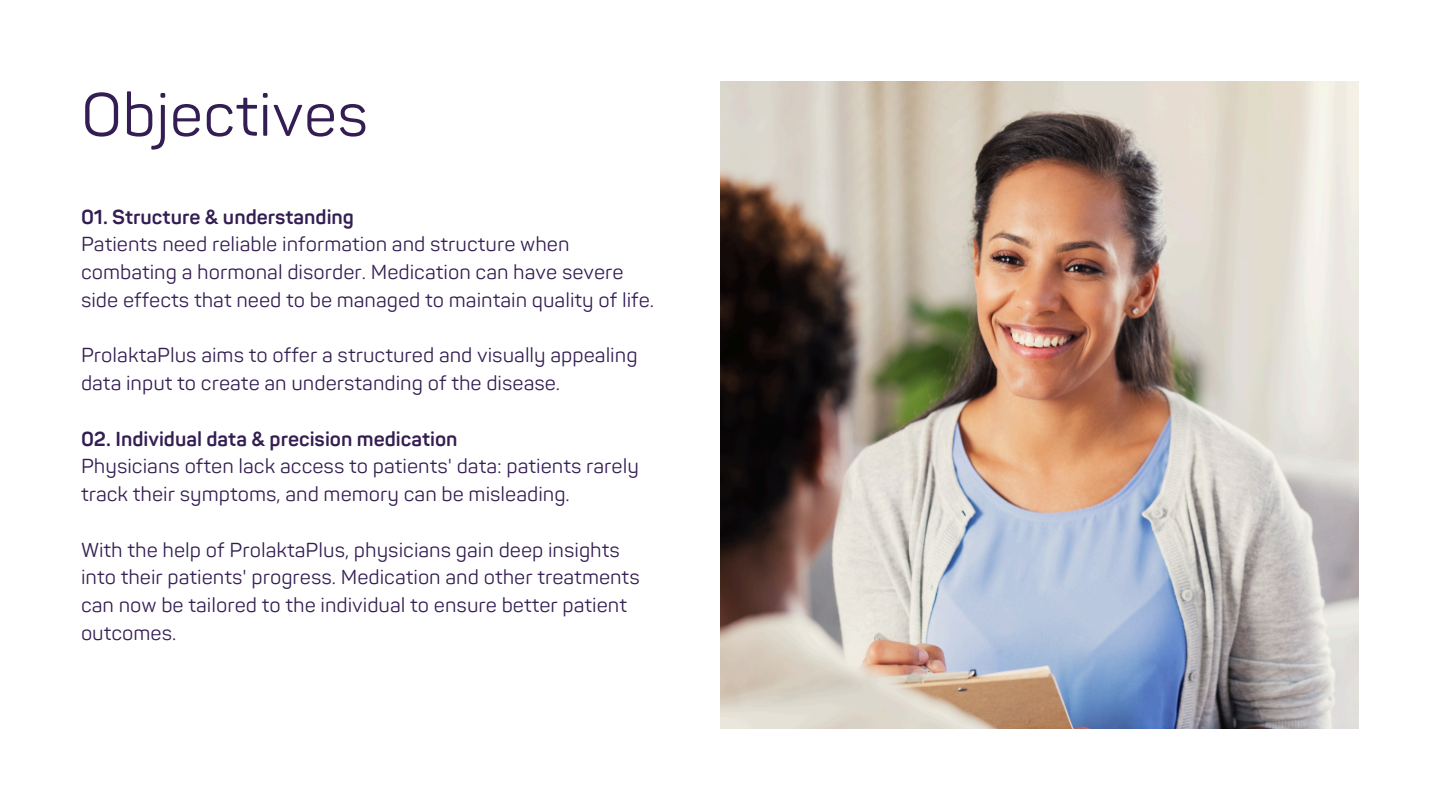
<style>
.page{position:relative;width:1440px;height:810px;background:#fff}
.page>*{position:absolute;margin:0;border:0;box-sizing:border-box;transform-origin:0 0}
.t1{font:60px "Panton";color:#331d52}
.t2{font:20px/27.8px "Panton";color:#331d52}
.t3{font:700 20px "Panton";color:#331d52}
</style>
<div class="page">
<img style="left:720px;top:81px;width:639px;height:648px">
<p class="t1" style="left:81px;top:80px;width:289px">Objectives</p>
<p class="t3" style="left:81px;top:205px;width:275px">01. Structure &amp; understanding</p>
<p class="t2" style="left:81px;top:231px;width:575px">Patients need reliable information and structure when combating a hormonal disorder. Medication can have severe side effects that need to be managed to maintain quality of life.</p>
<p class="t2" style="left:81px;top:342px;width:558px">ProlaktaPlus aims to offer a structured and visually appealing data input to create an understanding of the disease.</p>
<p class="t3" style="left:81px;top:427px;width:378px">02. Individual data &amp; precision medication</p>
<p class="t2" style="left:81px;top:453px;width:559px">Physicians often lack access to patients' data: patients rarely track their symptoms, and memory can be misleading.</p>
<p class="t2" style="left:81px;top:536px;width:560px">With the help of ProlaktaPlus, physicians gain deep insights into their patients' progress. Medication and other treatments can now be tailored to the individual to ensure better patient outcomes.</p>
</div>
